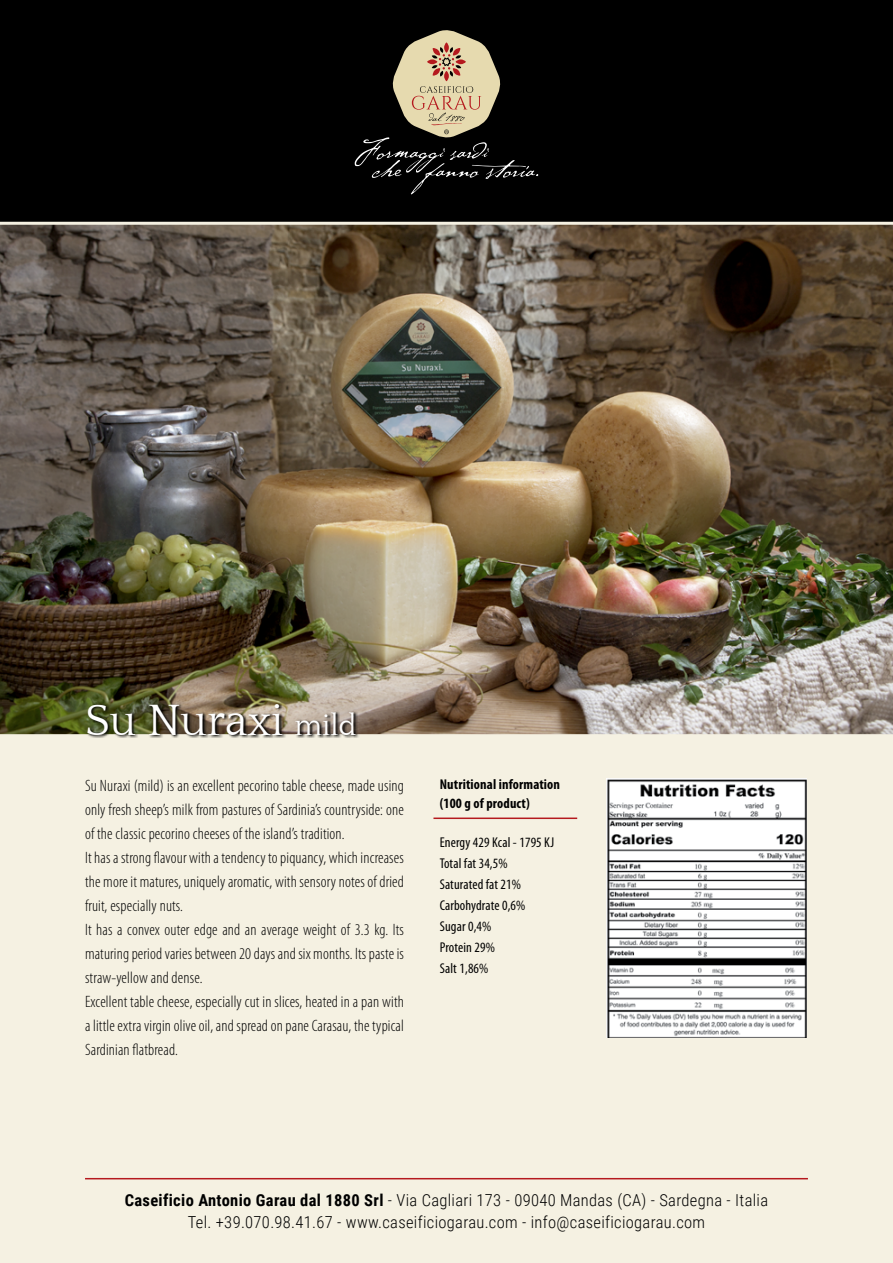
<style>
.page{position:relative;width:893px;height:1263px;background:#fff}
.page>*{position:absolute;margin:0;border:0;box-sizing:border-box;transform-origin:0 0}
.t1{font:45px "Quattrocento";color:#fff}
.t2{font:300 condensed 16.5px/24px "Myriad Pro";letter-spacing:.01em;color:#000}
.t3{font:300 16.5px/22.5px "Roboto Condensed";letter-spacing:.02em;color:#000;text-align:center}
.t4{font:condensed 14.25px/21px "Myriad Pro";letter-spacing:.01em;color:#000}
.t5{font:700 condensed 14.25px/19.5px "Myriad Pro";letter-spacing:.01em;color:#000}
.s1{font-size:30px}
.s2{font-weight:700}
</style>
<div class="page">
<div style="left:0;top:0;width:893px;height:281px;background:#000"></div>
<div style="left:0;top:487px;width:893px;height:776px;background:#f5f1e2"></div>
<img style="left:0;top:222px;width:893px;height:513px">
<hr style="left:433px;top:817px;width:144px;height:2px;background:#b5191e">
<svg style="left:355px;top:30px;width:183px;height:164px"></svg>
<img style="left:86px;top:702px;width:274px;height:36px">
<hr style="left:85px;top:1178px;width:723px;height:1px;background:#b5191e">
<img style="left:607px;top:778px;width:199px;height:259px">
<h1 class="t1" style="left:85px;top:696px;width:273px">Su Nuraxi <span class="s1">mild</span></h1>
<p class="t2" style="left:85px;top:773px;width:320px">Su Nuraxi (mild) is an excellent pecorino table cheese, made using only fresh sheep’s milk from pastures of Sardinia’s countryside: one of the classic pecorino cheeses of the island’s tradition.<br>It has a strong flavour with a tendency to piquancy, which increases the more it matures, uniquely aromatic, with sensory notes of dried fruit, especially nuts.<br>It has a convex outer edge and an average weight of 3.3 kg. Its maturing period varies between 20 days and six months. Its paste is straw-yellow and dense.<br>Excellent table cheese, especially cut in slices, heated in a pan with a little extra virgin olive oil, and spread on pane Carasau, the typical Sardinian flatbread.</p>
<p class="t5" style="left:440px;top:774px;width:122px">Nutritional information (100 g of product)</p>
<p class="t4" style="left:440px;top:831px;width:116px">Energy 429 Kcal - 1795 KJ<br>Total fat 34,5%<br>Saturated fat 21%<br>Carbohydrate 0,6%<br>Sugar 0,4%<br>Protein 29%<br>Salt 1,86%</p>
<p class="t3" style="left:125px;top:1188px;width:645px"><span class="s2">Caseificio Antonio Garau dal 1880 Srl</span> - Via Cagliari 173 - 09040 Mandas (CA) - Sardegna - Italia<br>Tel. +39.070.98.41.67 - www.caseificiogarau.com - info@caseificiogarau.com</p>
</div>
